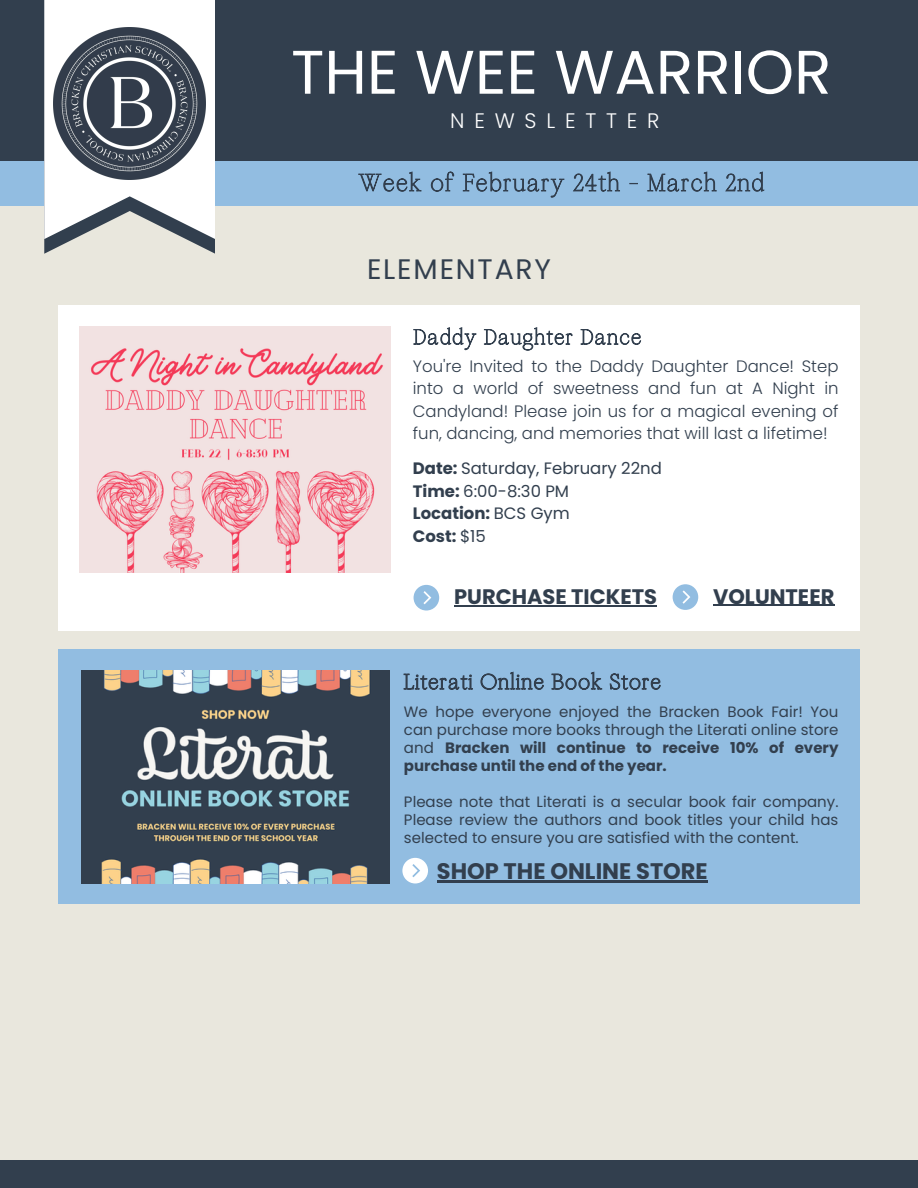
<style>
.page{position:relative;width:918px;height:1188px;background:#e9e7dd}
.page>*{position:absolute;margin:0;border:0;box-sizing:border-box;transform-origin:0 0}
.t1{font:61.5px "Poppins";color:#fff}
.t2{font:28.2px "Poppins";letter-spacing:.065em;color:#323f4e}
.t3{font:700 22.5px "Poppins";color:#323f4e}
.t4{font:700 21px "Poppins";color:#323f4e}
.t5{font:300 21px "Poppins";letter-spacing:.465em;color:#fff}
.t6{font:300 16.5px/22.5px "Poppins";color:#323f4e;text-align:justify}
.t7{font:16.5px "Poppins";color:#323f4e}
.t8{font:700 16.5px "Poppins";color:#323f4e}
.t9{font:15px/18px "Poppins";color:#323f4e;text-align:justify}
.s1{font-weight:700}
.s2{font-weight:400}
</style>
<div class="page">
<div style="left:0;top:0;width:918px;height:184px;background:#323f4e"></div>
<div style="left:0;top:161px;width:918px;height:45px;background:#92bde1"></div>
<svg style="left:44px;top:0;width:171px;height:254px"></svg>
<img style="left:54px;top:27px;width:152px;height:152px">
<div style="left:0;top:1160px;width:918px;height:28px;background:#323f4e"></div>
<div style="left:58px;top:305px;width:802px;height:326px;background:#fff"></div>
<svg style="left:414px;top:585px;width:25px;height:26px"></svg>
<svg style="left:673px;top:584px;width:25px;height:26px"></svg>
<img style="left:80px;top:326px;width:310px;height:246px">
<hr style="left:454px;top:605px;width:203px;height:1px;background:#323f4e">
<hr style="left:713px;top:605px;width:121px;height:1px;background:#323f4e">
<svg style="left:413px;top:327px;width:229px;height:24px"></svg>
<div style="left:58px;top:649px;width:802px;height:255px;background:#92bde1"></div>
<img style="left:82px;top:671px;width:308px;height:212px">
<svg style="left:402px;top:858px;width:26px;height:25px"></svg>
<svg style="left:403px;top:671px;width:258px;height:19px"></svg>
<hr style="left:437px;top:880px;width:271px;height:3px;background:#323f4e">
<svg style="left:358px;top:171px;width:407px;height:27px"></svg>
<h6 class="t1" style="left:291px;top:29px;width:542px">THE WEE WARRIOR</h6>
<p class="t5" style="left:450px;top:105px;width:211px">NEWSLETTER</p>
<h1 class="t2" style="left:367px;top:250px;width:185px">ELEMENTARY</h1>
<p class="t6" style="left:413px;top:355px;width:427px">You're Invited to the Daddy Daughter Dance! Step into a world of sweetness and fun at A Night in Candyland! Please join us for a magical evening of fun, dancing, and memories that will last a lifetime!</p>
<p class="t7" style="left:413px;top:457px;width:251px"><span class="s1">Date:</span> Saturday, February 22nd</p>
<p class="t7" style="left:413px;top:479px;width:158px"><span class="s1">Time:</span> 6:00-8:30 PM</p>
<p class="t8" style="left:413px;top:502px;width:158px">Location: <span class="s2">BCS Gym</span></p>
<p class="t8" style="left:413px;top:524px;width:75px">Cost: <span class="s2">$15</span></p>
<h4 class="t4" style="left:454px;top:582px;width:204px">PURCHASE TICKETS</h4>
<h2 class="t4" style="left:713px;top:581px;width:123px">VOLUNTEER</h2>
<p class="t9" style="left:404px;top:703px;width:436px">We hope everyone enjoyed the Bracken Book Fair! You can purchase more books through the Literati online store and <span class="s1">Bracken will continue to receive 10% of every purchase until the end of the year.</span></p>
<p class="t9" style="left:404px;top:793px;width:436px">Please note that Literati is a secular book fair company.<br>Please review the authors and book titles your child has selected to ensure you are satisfied with the content.</p>
<h5 class="t3" style="left:437px;top:856px;width:272px">SHOP THE ONLINE STORE</h5>
</div>
